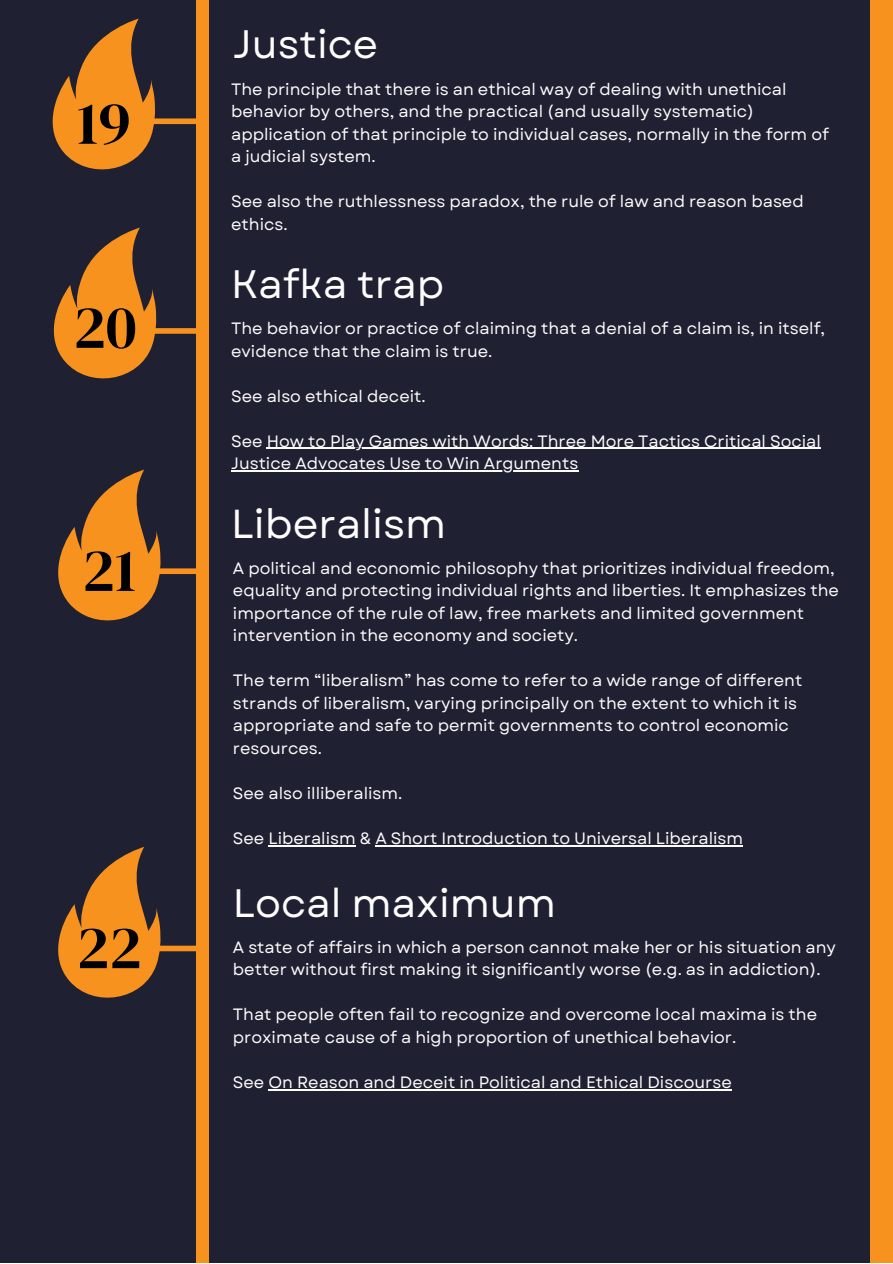
<style>
.page{position:relative;width:893px;height:1264px;background:#fff}
.page>*{position:absolute;margin:0;border:0;box-sizing:border-box;transform-origin:0 0}
.t1{font:60.9px "DM Serif Display";color:#000}
.t2{font:40.5px "Garet";color:#fdfdfd}
.t3{font:39.6px "Garet";color:#fdfdfd}
.t4{font:16.35px/22.5px "Garet";color:#fdfdfd}
</style>
<div class="page">
<div style="left:0;top:0;width:892px;height:1262px;background:#202033"></div>
<div style="left:869px;top:0;width:23px;height:1262px;background:#f6921d"></div>
<div style="left:144px;top:568px;width:53px;height:6px;background:#f6921d"></div>
<div style="left:196px;top:0;width:13px;height:1262px;background:#f6921d"></div>
<div style="left:144px;top:328px;width:53px;height:6px;background:#f6921d"></div>
<div style="left:147px;top:118px;width:53px;height:6px;background:#f6921d"></div>
<svg style="left:52px;top:19px;width:104px;height:151px"></svg>
<svg style="left:53px;top:227px;width:104px;height:152px"></svg>
<svg style="left:58px;top:469px;width:103px;height:152px"></svg>
<hr style="left:268px;top:845px;width:87px;height:1px;background:#fdfdfd">
<hr style="left:375px;top:845px;width:368px;height:1px;background:#fdfdfd">
<hr style="left:267px;top:448px;width:553px;height:1px;background:#fdfdfd">
<hr style="left:231px;top:470px;width:347px;height:1px;background:#fdfdfd">
<div style="left:144px;top:945px;width:53px;height:6px;background:#f6921d"></div>
<svg style="left:58px;top:847px;width:103px;height:151px"></svg>
<hr style="left:268px;top:1089px;width:463px;height:1px;background:#fdfdfd">
<p class="t1" style="left:77px;top:81px;width:55px">19</p>
<p class="t1" style="left:73px;top:285px;width:64px">20</p>
<p class="t1" style="left:82px;top:528px;width:55px">21</p>
<p class="t1" style="left:77px;top:905px;width:66px">22</p>
<p class="t3" style="left:233px;top:16px;width:147px">Justice</p>
<p class="t4" style="left:231px;top:78px;width:599px">The principle that there is an ethical way of dealing with unethical behavior by others, and the practical (and usually systematic) application of that principle to individual cases, normally in the form of a judicial system.</p>
<p class="t4" style="left:231px;top:190px;width:574px">See also the ruthlessness paradox, the rule of law and reason based ethics.</p>
<p class="t3" style="left:231px;top:255px;width:214px">Kafka trap</p>
<p class="t4" style="left:231px;top:317px;width:595px">The behavior or practice of claiming that a denial of a claim is, in itself, evidence that the claim is true.</p>
<p class="t4" style="left:231px;top:385px;width:196px">See also ethical deceit.</p>
<p class="t4" style="left:231px;top:430px;width:591px">See How to Play Games with Words: Three More Tactics Critical Social<br>Justice Advocates Use to Win Arguments</p>
<p class="t2" style="left:231px;top:494px;width:216px">Liberalism</p>
<p class="t4" style="left:233px;top:557px;width:607px">A political and economic philosophy that prioritizes individual freedom, equality and protecting individual rights and liberties. It emphasizes the importance of the rule of law, free markets and limited government intervention in the economy and society.</p>
<p class="t4" style="left:233px;top:669px;width:571px">The term “liberalism” has come to refer to a wide range of different strands of liberalism, varying principally on the extent to which it is appropriate and safe to permit governments to control economic resources.</p>
<p class="t4" style="left:233px;top:782px;width:171px">See also illiberalism.</p>
<p class="t4" style="left:233px;top:827px;width:511px">See Liberalism &amp; A Short Introduction to Universal Liberalism</p>
<p class="t3" style="left:233px;top:874px;width:324px">Local maximum</p>
<p class="t4" style="left:233px;top:936px;width:604px">A state of affairs in which a person cannot make her or his situation any better without first making it significantly worse (e.g. as in addiction).</p>
<p class="t4" style="left:233px;top:1003px;width:585px">That people often fail to recognize and overcome local maxima is the proximate cause of a high proportion of unethical behavior.</p>
<p class="t4" style="left:233px;top:1071px;width:500px">See On Reason and Deceit in Political and Ethical Discourse</p>
</div>
